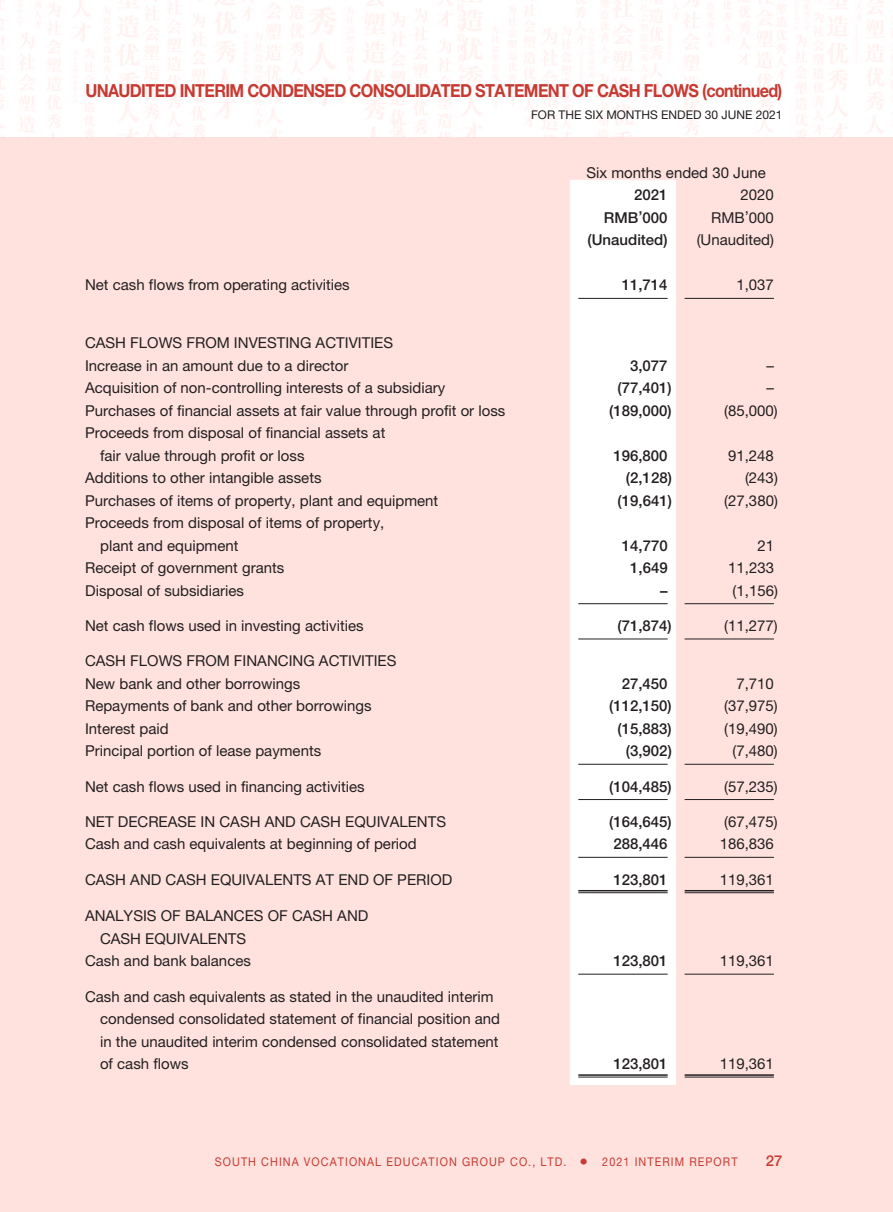
<style>
.page{position:relative;width:893px;height:1212px;background:#fff}
.page>*{position:absolute;margin:0;border:0;box-sizing:border-box;transform-origin:0 0}
.t1{font:700 18px "Helvetica Neue LT Std";letter-spacing:-.04em;color:#c73a32;scale:.9 1}
.t2{font:15px/22.5px "Helvetica Neue LT Std";color:#231f20}
.t3{font:500 15px "Helvetica Neue LT Std";color:#231f20}
.t4{font:500 15px "Helvetica Neue LT Std";color:#c73a32}
.t5{font:12px "Helvetica Neue LT Std";letter-spacing:.1em;color:#c73a32;scale:.9 1}
.t6{font:12px "Helvetica Neue LT Std";color:#231f20}
.s1{font-family:"Times LT Std";font-size:22.5px}
</style>
<div class="page">
<div style="left:0;top:137px;width:893px;height:1075px;background:#ffe2de"></div>
<div style="left:570px;top:180px;width:106px;height:905px;background:#fff"></div>
<hr style="left:578px;top:298px;width:90px;height:1px;background:#231f20">
<hr style="left:685px;top:298px;width:89px;height:1px;background:#231f20">
<hr style="left:578px;top:603px;width:90px;height:1px;background:#231f20">
<hr style="left:685px;top:603px;width:89px;height:1px;background:#231f20">
<hr style="left:578px;top:639px;width:90px;height:1px;background:#231f20">
<hr style="left:685px;top:639px;width:89px;height:1px;background:#231f20">
<hr style="left:578px;top:764px;width:90px;height:1px;background:#231f20">
<hr style="left:685px;top:764px;width:89px;height:1px;background:#231f20">
<hr style="left:578px;top:799px;width:90px;height:1px;background:#231f20">
<hr style="left:685px;top:799px;width:89px;height:1px;background:#231f20">
<hr style="left:578px;top:857px;width:90px;height:1px;background:#231f20">
<hr style="left:685px;top:857px;width:89px;height:1px;background:#231f20">
<hr style="left:578px;top:890px;width:90px;height:1px;background:#231f20">
<hr style="left:578px;top:892px;width:90px;height:1px;background:#231f20">
<hr style="left:685px;top:890px;width:89px;height:1px;background:#231f20">
<hr style="left:685px;top:892px;width:89px;height:1px;background:#231f20">
<hr style="left:578px;top:974px;width:90px;height:1px;background:#231f20">
<hr style="left:685px;top:974px;width:89px;height:1px;background:#231f20">
<hr style="left:578px;top:1074px;width:90px;height:2px;background:#231f20">
<hr style="left:578px;top:1077px;width:90px;height:1px;background:#231f20">
<hr style="left:685px;top:1074px;width:89px;height:2px;background:#231f20">
<hr style="left:685px;top:1077px;width:89px;height:1px;background:#231f20">
<p class="t1" style="left:85px;top:79px;width:776px">UNAUDITED INTERIM CONDENSED CONSOLIDATED STATEMENT OF CASH FLOWS (continued)</p>
<p class="t6" style="left:531px;top:108px;width:253px">FOR THE SIX MONTHS ENDED 30 JUNE 2021</p>
<p class="t2" style="left:586px;top:161px;width:181px">Six months ended 30 June</p>
<p class="t3" style="left:634px;top:186px;width:35px">2021</p>
<p class="t2" style="left:741px;top:184px;width:35px">2020</p>
<p class="t3" style="left:604px;top:209px;width:65px">RMB’000</p>
<p class="t2" style="left:711px;top:206px;width:64px">RMB’000</p>
<p class="t3" style="left:588px;top:231px;width:82px">(Unaudited)</p>
<p class="t2" style="left:697px;top:229px;width:79px">(Unaudited)</p>
<p class="t2" style="left:85px;top:274px;width:266px">Net cash flows from operating activities</p>
<p class="t3" style="left:622px;top:276px;width:47px">11,714</p>
<p class="t2" style="left:736px;top:274px;width:39px">1,037</p>
<p class="t2" style="left:85px;top:331px;width:310px">CASH FLOWS FROM INVESTING ACTIVITIES<br>Increase in an amount due to a director</p>
<p class="t3" style="left:630px;top:356px;width:39px">3,077</p>
<p class="t2" style="left:766px;top:354px;width:9px">–</p>
<p class="t2" style="left:85px;top:376px;width:362px">Acquisition of non-controlling interests of a subsidiary</p>
<p class="t3" style="left:618px;top:379px;width:56px">(77,401)</p>
<p class="t2" style="left:766px;top:376px;width:9px">–</p>
<p class="t2" style="left:85px;top:399px;width:422px">Purchases of financial assets at fair value through profit or loss</p>
<p class="t3" style="left:609px;top:401px;width:64px">(189,000)</p>
<p class="t2" style="left:724px;top:399px;width:55px">(85,000)</p>
<p class="t2" style="left:100px;top:421px;width:287px;text-indent:-15px">Proceeds from disposal of financial assets at fair value through profit or loss</p>
<p class="t3" style="left:613px;top:446px;width:56px">196,800</p>
<p class="t2" style="left:728px;top:444px;width:47px">91,248</p>
<p class="t2" style="left:85px;top:466px;width:238px">Additions to other intangible assets</p>
<p class="t3" style="left:626px;top:469px;width:47px">(2,128)</p>
<p class="t2" style="left:745px;top:466px;width:34px">(243)</p>
<p class="t2" style="left:85px;top:489px;width:355px">Purchases of items of property, plant and equipment</p>
<p class="t3" style="left:618px;top:491px;width:56px">(19,641)</p>
<p class="t2" style="left:724px;top:489px;width:55px">(27,380)</p>
<p class="t2" style="left:100px;top:511px;width:286px;text-indent:-15px">Proceeds from disposal of items of property, plant and equipment</p>
<p class="t3" style="left:622px;top:536px;width:47px">14,770</p>
<p class="t2" style="left:757px;top:534px;width:18px">21</p>
<p class="t2" style="left:85px;top:556px;width:201px">Receipt of government grants</p>
<p class="t3" style="left:630px;top:559px;width:39px">1,649</p>
<p class="t2" style="left:728px;top:556px;width:47px">11,233</p>
<p class="t2" style="left:85px;top:579px;width:160px">Disposal of subsidiaries</p>
<p class="t3" style="left:660px;top:581px;width:9px">–</p>
<p class="t2" style="left:733px;top:579px;width:47px">(1,156)</p>
<p class="t2" style="left:85px;top:614px;width:280px">Net cash flows used in investing activities</p>
<p class="t3" style="left:618px;top:617px;width:56px">(71,874)</p>
<p class="t2" style="left:724px;top:614px;width:55px">(11,277)</p>
<p class="t2" style="left:85px;top:649px;width:313px">CASH FLOWS FROM FINANCING ACTIVITIES<br>New bank and other borrowings</p>
<p class="t3" style="left:622px;top:674px;width:47px">27,450</p>
<p class="t2" style="left:736px;top:672px;width:39px">7,710</p>
<p class="t2" style="left:85px;top:694px;width:288px">Repayments of bank and other borrowings</p>
<p class="t3" style="left:609px;top:697px;width:64px">(112,150)</p>
<p class="t2" style="left:724px;top:694px;width:55px">(37,975)</p>
<p class="t2" style="left:85px;top:717px;width:85px">Interest paid</p>
<p class="t3" style="left:618px;top:719px;width:56px">(15,883)</p>
<p class="t2" style="left:724px;top:717px;width:55px">(19,490)</p>
<p class="t2" style="left:85px;top:739px;width:238px">Principal portion of lease payments</p>
<p class="t3" style="left:626px;top:742px;width:47px">(3,902)</p>
<p class="t2" style="left:732px;top:739px;width:47px">(7,480)</p>
<p class="t2" style="left:85px;top:775px;width:281px">Net cash flows used in financing activities</p>
<p class="t3" style="left:609px;top:777px;width:64px">(104,485)</p>
<p class="t2" style="left:724px;top:775px;width:55px">(57,235)</p>
<p class="t2" style="left:85px;top:810px;width:363px">NET DECREASE IN CASH AND CASH EQUIVALENTS</p>
<p class="t3" style="left:609px;top:812px;width:64px">(164,645)</p>
<p class="t2" style="left:724px;top:810px;width:55px">(67,475)</p>
<p class="t2" style="left:85px;top:832px;width:333px">Cash and cash equivalents at beginning of period</p>
<p class="t3" style="left:613px;top:835px;width:56px">288,446</p>
<p class="t2" style="left:720px;top:832px;width:56px">186,836</p>
<p class="t2" style="left:85px;top:868px;width:369px">CASH AND CASH EQUIVALENTS AT END OF PERIOD</p>
<p class="t3" style="left:613px;top:870px;width:56px">123,801</p>
<p class="t2" style="left:720px;top:868px;width:56px">119,361</p>
<p class="t2" style="left:85px;top:904px;width:285px">ANALYSIS OF BALANCES OF CASH AND</p>
<p class="t2" style="left:100px;top:927px;width:148px">CASH EQUIVALENTS</p>
<p class="t2" style="left:85px;top:949px;width:167px">Cash and bank balances</p>
<p class="t3" style="left:613px;top:952px;width:56px">123,801</p>
<p class="t2" style="left:720px;top:949px;width:56px">119,361</p>
<p class="t2" style="left:100px;top:985px;width:402px;text-indent:-15px">Cash and cash equivalents as stated in the unaudited interim condensed consolidated statement of financial position and in the unaudited interim condensed consolidated statement of cash flows</p>
<p class="t3" style="left:613px;top:1055px;width:56px">123,801</p>
<p class="t2" style="left:720px;top:1052px;width:56px">119,361</p>
<p class="t5" style="left:215px;top:1154px;width:582px">SOUTH CHINA VOCATIONAL EDUCATION GROUP CO., LTD. <span class="s1">•</span> 2021 INTERIM REPORT</p>
<p class="t4" style="left:766px;top:1151px;width:18px">27</p>
</div>
